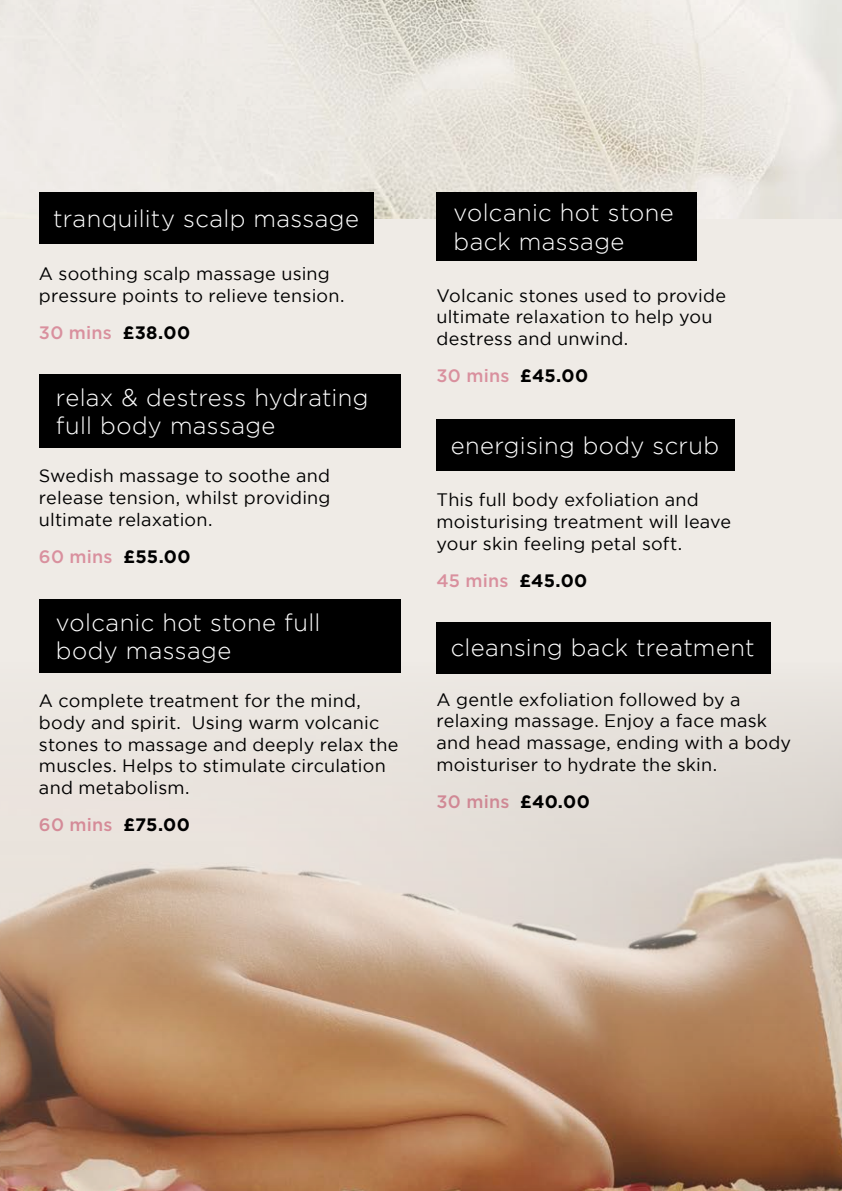
<style>
.page{position:relative;width:842px;height:1191px;background:#efebe6}
.page>*{position:absolute;margin:0;border:0;box-sizing:border-box;transform-origin:0 0}
.t1{font:300 24px/28.8px "Gotham";letter-spacing:.015em;color:#fff}
.t2{font:18px/21.6px "Gotham";letter-spacing:.01em;color:#000}
.t3{font:500 18px "Gotham";letter-spacing:.015em;color:#d9909e}
.s1{font-weight:700;color:#000}
</style>
<div class="page">
<img style="left:39px;top:0;width:803px;height:218px">
<div style="left:39px;top:193px;width:334px;height:51px;background:#000"></div>
<div style="left:436px;top:622px;width:335px;height:51px;background:#000"></div>
<div style="left:39px;top:374px;width:361px;height:74px;background:#000"></div>
<div style="left:436px;top:193px;width:261px;height:68px;background:#000"></div>
<div style="left:39px;top:599px;width:361px;height:74px;background:#000"></div>
<img style="left:0;top:662px;width:842px;height:529px">
<div style="left:436px;top:420px;width:299px;height:51px;background:#000"></div>
<h1 class="t1" style="left:53px;top:204px;width:307px">tranquility scalp massage</h1>
<p class="t2" style="left:39px;top:262px;width:307px">A soothing scalp massage using pressure points to relieve tension.</p>
<p class="t3" style="left:39px;top:321px;width:153px">30 mins <span class="s1">£38.00</span></p>
<h1 class="t1" style="left:56px;top:382px;width:314px">relax &amp; destress hydrating full body massage</h1>
<p class="t2" style="left:39px;top:465px;width:293px;text-align:justify">Swedish massage to soothe and release tension, whilst providing ultimate relaxation.</p>
<p class="t3" style="left:39px;top:545px;width:153px">60 mins <span class="s1">£55.00</span></p>
<h1 class="t1" style="left:56px;top:607px;width:266px">volcanic hot stone full body massage</h1>
<p class="t2" style="left:39px;top:689px;width:361px">A complete treatment for the mind, body and spirit. Using warm volcanic stones to massage and deeply relax the muscles. Helps to stimulate circulation and metabolism.</p>
<p class="t3" style="left:39px;top:813px;width:152px">60 mins <span class="s1">£75.00</span></p>
<h1 class="t1" style="left:453px;top:198px;width:222px">volcanic hot stone back massage</h1>
<p class="t2" style="left:436px;top:284px;width:291px">Volcanic stones used to provide ultimate relaxation to help you destress and unwind.</p>
<p class="t3" style="left:436px;top:364px;width:153px">30 mins <span class="s1">£45.00</span></p>
<h1 class="t1" style="left:451px;top:431px;width:270px">energising body scrub</h1>
<p class="t2" style="left:436px;top:489px;width:296px">This full body exfoliation and moisturising treatment will leave your skin feeling petal soft.</p>
<p class="t3" style="left:436px;top:569px;width:152px">45 mins <span class="s1">£45.00</span></p>
<h1 class="t1" style="left:451px;top:633px;width:305px">cleansing back treatment</h1>
<p class="t2" style="left:436px;top:688px;width:356px">A gentle exfoliation followed by a relaxing massage. Enjoy a face mask and head massage, ending with a body moisturiser to hydrate the skin.</p>
<p class="t3" style="left:436px;top:790px;width:155px">30 mins <span class="s1">£40.00</span></p>
</div>
